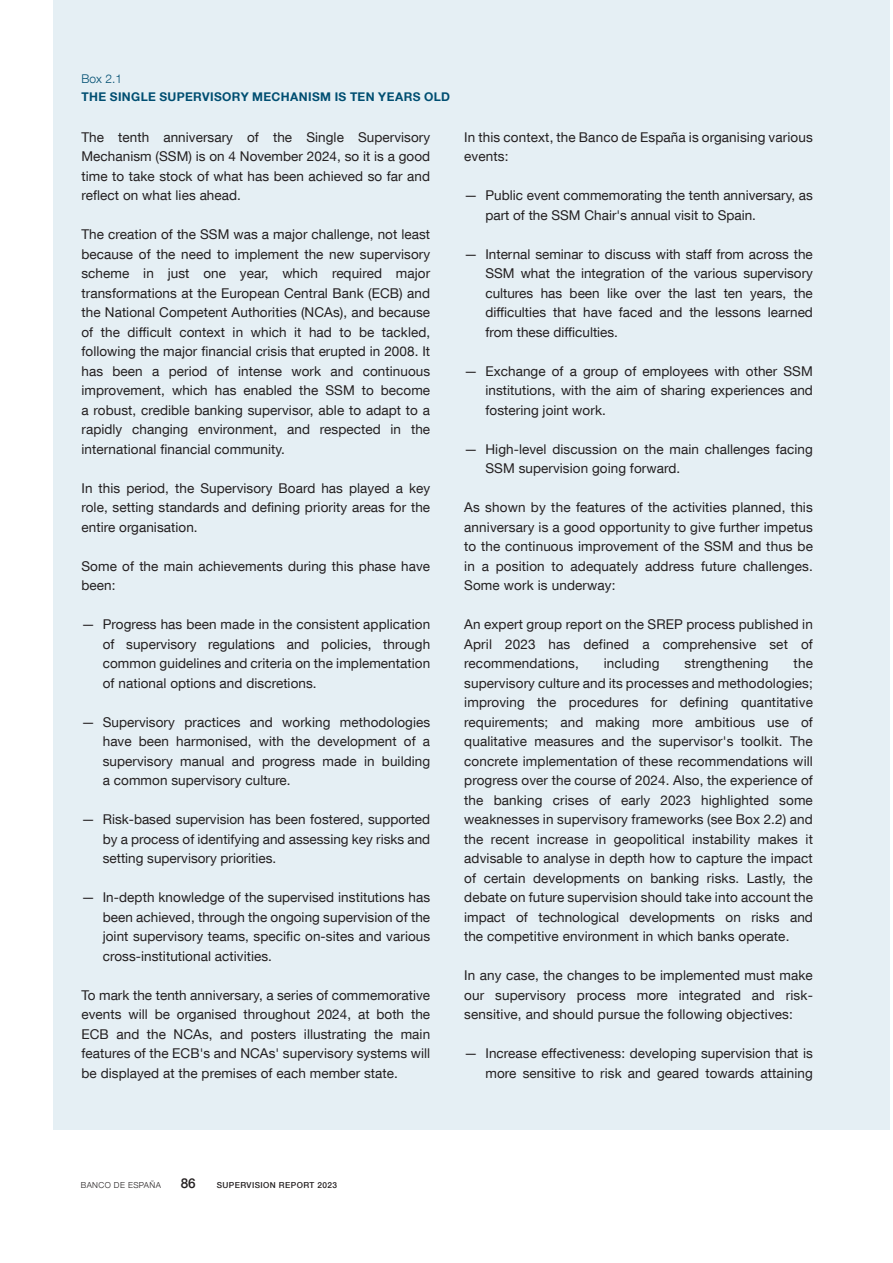
<style>
.page{position:relative;width:893px;height:1263px;background:#fff}
.page>*{position:absolute;margin:0;border:0;box-sizing:border-box;transform-origin:0 0}
.Recuadro_texto{font:13.5px/19.5px "Bd E Neue Helvetica";letter-spacing:.01em;color:#231f20;text-align:justify}
.Recuadro_texto_apartado{font:13.5px/19.5px "Bd E Neue Helvetica";letter-spacing:.005em;color:#231f20;text-align:justify}
.t1{font:500 13.5px "Bd E Neue Helvetica";color:#231f20}
.Recuadro_título{font:700 12px "Bd E Neue Helvetica";letter-spacing:.03em;color:#004e71}
.Recuadro_número{font:300 12px "Bd E Neue Helvetica";color:#004e71}
.t2{font:500 8.25px "Bd E Neue Helvetica";letter-spacing:.05em;color:#231f20}
.t3{font:300 8.25px "Bd E Neue Helvetica";letter-spacing:.05em;color:#231f20}
</style>
<div class="page">
<hr style="left:892px;top:0;width:1px;height:72px;background:#e6eff5">
<hr style="left:892px;top:74px;width:1px;height:73px;background:#e6eff5">
<hr style="left:892px;top:149px;width:1px;height:72px;background:#e6eff5">
<hr style="left:892px;top:223px;width:1px;height:73px;background:#e6eff5">
<hr style="left:892px;top:298px;width:1px;height:72px;background:#e6eff5">
<hr style="left:892px;top:372px;width:1px;height:72px;background:#e6eff5">
<hr style="left:892px;top:446px;width:1px;height:73px;background:#72b1c8">
<hr style="left:892px;top:521px;width:1px;height:72px;background:#e6eff5">
<hr style="left:892px;top:595px;width:1px;height:73px;background:#e6eff5">
<hr style="left:892px;top:670px;width:1px;height:72px;background:#e6eff5">
<hr style="left:892px;top:744px;width:1px;height:72px;background:#e6eff5">
<hr style="left:892px;top:819px;width:1px;height:72px;background:#e6eff5">
<hr style="left:892px;top:893px;width:1px;height:72px;background:#e6eff5">
<hr style="left:892px;top:967px;width:1px;height:73px;background:#e6eff5">
<hr style="left:892px;top:1042px;width:1px;height:72px;background:#e6eff5">
<hr style="left:892px;top:1116px;width:1px;height:72px;background:#e6eff5">
<hr style="left:892px;top:1191px;width:1px;height:72px;background:#e6eff5">
<div style="left:53px;top:0;width:837px;height:1130px;background:#e5eff4"></div>
<p class="Recuadro_número" style="left:81px;top:72px;width:42px">Box 2.1</p>
<h4 class="Recuadro_título" style="left:81px;top:89px;width:370px">THE SINGLE SUPERVISORY MECHANISM IS TEN YEARS OLD</h4>
<p class="Recuadro_texto" style="left:81px;top:127px;width:350px">The tenth anniversary of the Single Supervisory Mechanism (SSM) is on 4 November 2024, so it is a good time to take stock of what has been achieved so far and reflect on what lies ahead.</p>
<p class="Recuadro_texto" style="left:81px;top:224px;width:350px">The creation of the SSM was a major challenge, not least because of the need to implement the new supervisory scheme in just one year, which required major transformations at the European Central Bank (ECB) and the National Competent Authorities (NCAs), and because of the difficult context in which it had to be tackled, following the major financial crisis that erupted in 2008. It has been a period of intense work and continuous improvement, which has enabled the SSM to become a robust, credible banking supervisor, able to adapt to a rapidly changing environment, and respected in the international financial community.</p>
<p class="Recuadro_texto" style="left:81px;top:478px;width:350px">In this period, the Supervisory Board has played a key role, setting standards and defining priority areas for the entire organisation.</p>
<p class="Recuadro_texto" style="left:81px;top:556px;width:350px">Some of the main achievements during this phase have been:</p>
<p class="Recuadro_texto_apartado" style="left:103px;top:614px;width:329px;text-indent:-21px">— Progress has been made in the consistent application of supervisory regulations and policies, through common guidelines and criteria on the implementation of national options and discretions.</p>
<p class="Recuadro_texto_apartado" style="left:103px;top:712px;width:329px;text-indent:-21px">— Supervisory practices and working methodologies have been harmonised, with the development of a supervisory manual and progress made in building a common supervisory culture.</p>
<p class="Recuadro_texto_apartado" style="left:103px;top:809px;width:329px;text-indent:-21px">— Risk-based supervision has been fostered, supported by a process of identifying and assessing key risks and setting supervisory priorities.</p>
<p class="Recuadro_texto_apartado" style="left:103px;top:887px;width:329px;text-indent:-21px">— In-depth knowledge of the supervised institutions has been achieved, through the ongoing supervision of the joint supervisory teams, specific on-sites and various cross-institutional activities.</p>
<p class="Recuadro_texto" style="left:81px;top:985px;width:350px">To mark the tenth anniversary, a series of commemorative events will be organised throughout 2024, at both the ECB and the NCAs, and posters illustrating the main features of the ECB's and NCAs' supervisory systems will be displayed at the premises of each member state.</p>
<p class="Recuadro_texto" style="left:464px;top:127px;width:350px">In this context, the Banco de España is organising various events:</p>
<p class="Recuadro_texto_apartado" style="left:485px;top:185px;width:329px;text-indent:-21px">— Public event commemorating the tenth anniversary, as part of the SSM Chair's annual visit to Spain.</p>
<p class="Recuadro_texto_apartado" style="left:485px;top:244px;width:329px;text-indent:-21px">— Internal seminar to discuss with staff from across the SSM what the integration of the various supervisory cultures has been like over the last ten years, the difficulties that have faced and the lessons learned from these difficulties.</p>
<p class="Recuadro_texto_apartado" style="left:485px;top:361px;width:329px;text-indent:-21px">— Exchange of a group of employees with other SSM institutions, with the aim of sharing experiences and fostering joint work.</p>
<p class="Recuadro_texto_apartado" style="left:485px;top:439px;width:329px;text-indent:-21px">— High-level discussion on the main challenges facing<br>SSM supervision going forward.</p>
<p class="Recuadro_texto" style="left:464px;top:497px;width:350px">As shown by the features of the activities planned, this anniversary is a good opportunity to give further impetus to the continuous improvement of the SSM and thus be in a position to adequately address future challenges.<br>Some work is underway:</p>
<p class="Recuadro_texto" style="left:464px;top:614px;width:350px">An expert group report on the SREP process published in April 2023 has defined a comprehensive set of recommendations,</p>
<p class="Recuadro_texto" style="left:464px;top:653px;width:350px;text-indent:329px">the supervisory culture and its processes and methodologies; improving the procedures for defining quantitative requirements; and making more ambitious use of qualitative measures and the supervisor's toolkit. The concrete implementation of these recommendations will progress over the course of 2024. Also, the experience of the banking crises of early 2023 highlighted some weaknesses in supervisory frameworks (see Box 2.2) and the recent increase in geopolitical instability makes it advisable to analyse in depth how to capture the impact of certain developments on banking risks. Lastly, the debate on future supervision should take into account the impact of technological developments on risks and the competitive environment in which banks operate.</p>
<p class="Recuadro_texto" style="left:464px;top:965px;width:350px">In any case, the changes to be implemented must make our supervisory process more integrated and risk&shy;sensitive, and should pursue the following objectives:</p>
<p class="Recuadro_texto_apartado" style="left:464px;top:1043px;width:350px;text-align:right">— Increase effectiveness: developing supervision that is more sensitive to risk and geared towards attaining</p>
<p class="Recuadro_texto" style="left:604px;top:653px;width:57px">including</p>
<p class="Recuadro_texto" style="left:684px;top:653px;width:86px">strengthening</p>
<p class="t3" style="left:81px;top:1180px;width:82px">BANCO DE ESPAÑA</p>
<p class="t1" style="left:181px;top:1175px;width:16px">86</p>
<p class="t2" style="left:217px;top:1180px;width:122px">SUPERVISION REPORT 2023</p>
</div>
